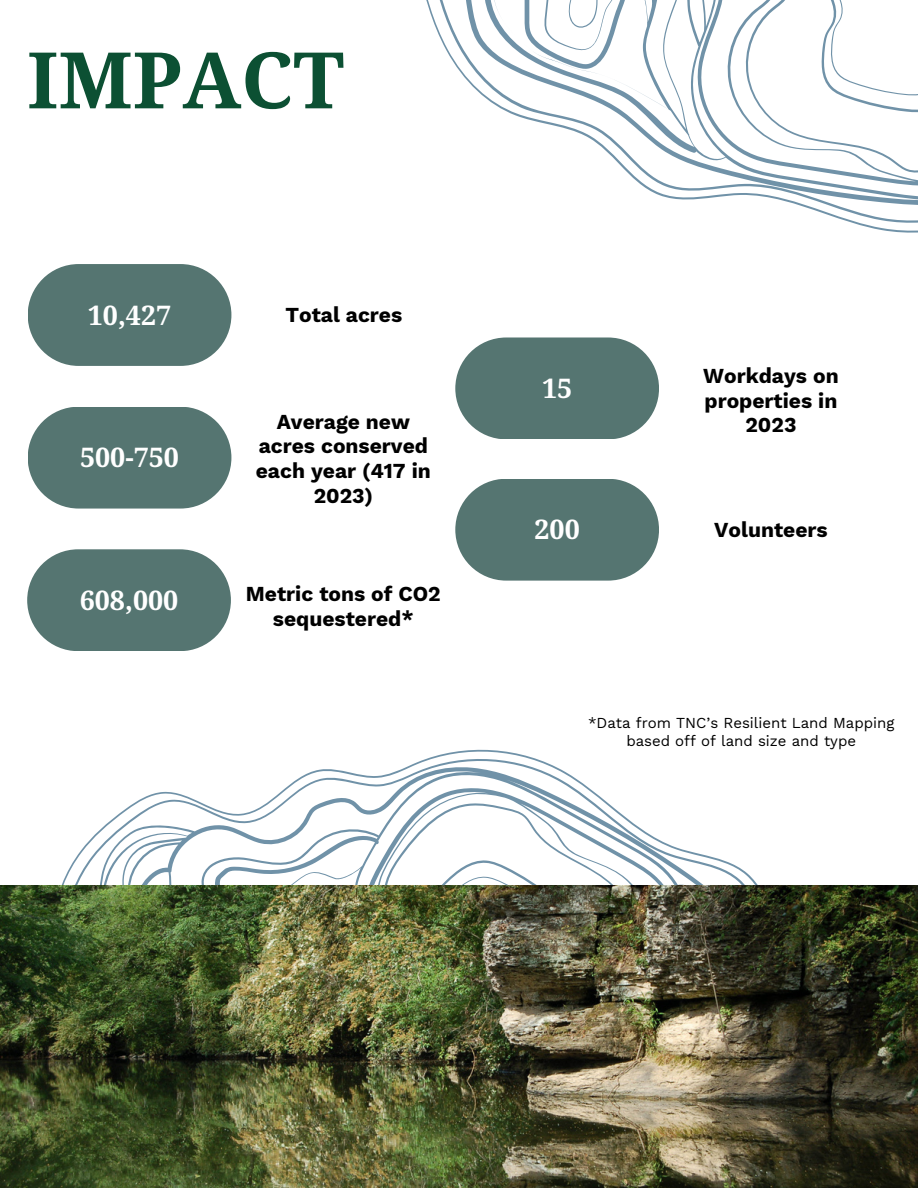
<style>
.page{position:relative;width:918px;height:1188px;background:#fff}
.page>*{position:absolute;margin:0;border:0;box-sizing:border-box;transform-origin:0 0}
.t1{font:700 78px "Noto Serif";color:#0c5033}
.t2{font:700 27px "Noto Serif";color:#fff}
.t3{font:700 21px/24.8px "Work Sans";color:#000;text-align:center}
.t4{font:15px/18px "Work Sans";color:#000;text-align:center}
</style>
<div class="page">
<svg style="left:0;top:553px;width:918px;height:333px"></svg>
<svg style="left:426px;top:0;width:492px;height:484px"></svg>
<img style="left:0;top:886px;width:918px;height:302px">
<div style="left:28px;top:264px;width:203px;height:102px;background:#557571;border-radius:51px"></div>
<div style="left:27px;top:549px;width:204px;height:102px;background:#557571;border-radius:51px"></div>
<div style="left:28px;top:407px;width:203px;height:102px;background:#557571;border-radius:51px"></div>
<div style="left:455px;top:337px;width:204px;height:102px;background:#557571;border-radius:51px"></div>
<div style="left:455px;top:479px;width:204px;height:102px;background:#557571;border-radius:51px"></div>
<h3 class="t1" style="left:27px;top:25px;width:319px">IMPACT</h3>
<p class="t2" style="left:88px;top:296px;width:85px">10,427</p>
<h2 class="t2" style="left:80px;top:439px;width:100px">500-750</h2>
<h1 class="t2" style="left:80px;top:581px;width:100px">608,000</h1>
<h3 class="t3" style="left:285px;top:302px;width:118px">Total acres</h3>
<h2 class="t3" style="left:256px;top:409px;width:177px">Average new acres conserved each year (417 in<br>2023)</h2>
<p class="t3" style="left:246px;top:581px;width:196px">Metric tons of CO2 sequestered*</p>
<h3 class="t2" style="left:542px;top:369px;width:32px">15</h3>
<h2 class="t2" style="left:535px;top:511px;width:47px">200</h2>
<h3 class="t3" style="left:703px;top:363px;width:137px">Workdays on properties in<br>2023</h3>
<h2 class="t3" style="left:714px;top:517px;width:115px">Volunteers</h2>
<h3 class="t4" style="left:588px;top:713px;width:308px">*Data from TNC’s Resilient Land Mapping based off of land size and type</h3>
</div>
